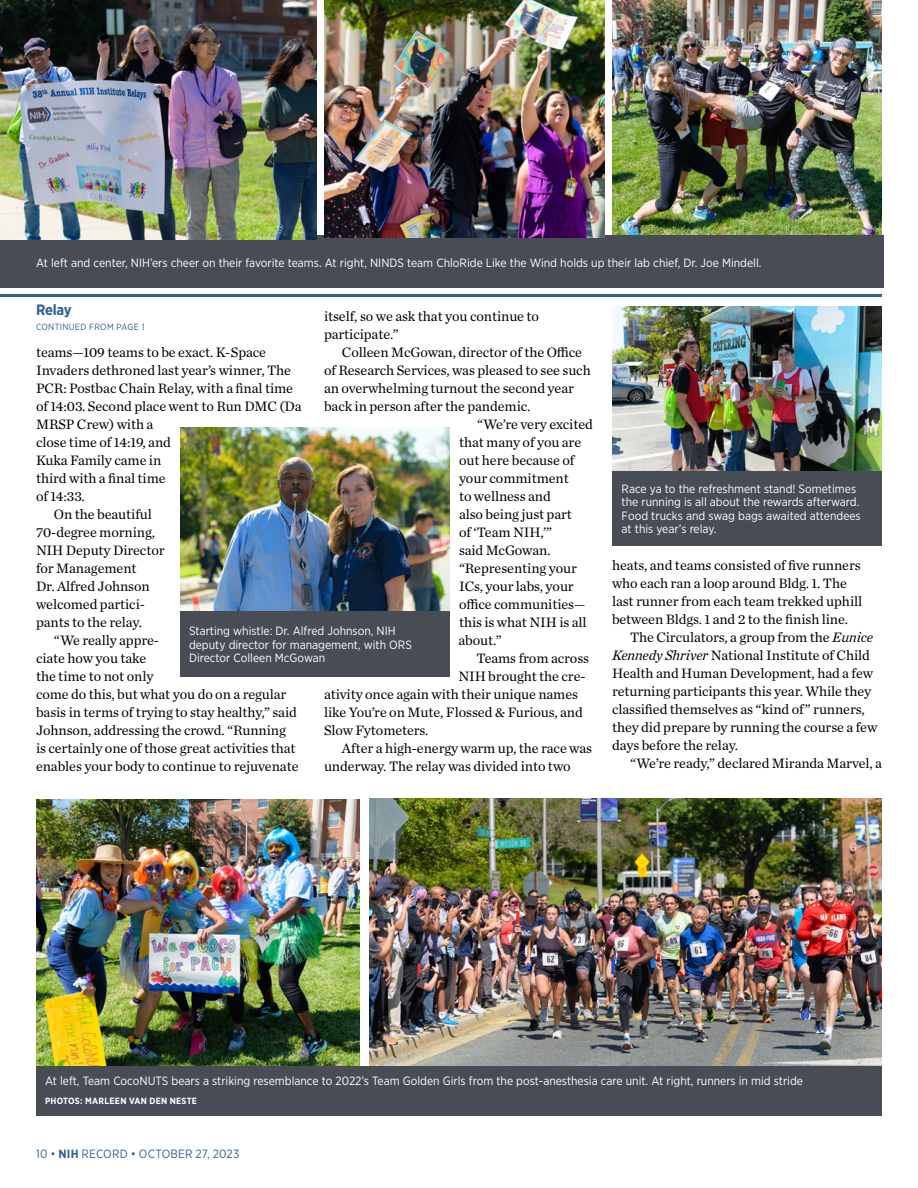
<style>
.page{position:relative;width:918px;height:1188px;background:#fff}
.page>*{position:absolute;margin:0;border:0;box-sizing:border-box;transform-origin:0 0}
.Head_2_Subheads_Body_1{font:700 15px "Gotham Narrow";letter-spacing:-.02em;color:#316094}
.Body_1{font:14.25px/18px "Chronicle Text G1";letter-spacing:-.005em;color:#000}
.Photo_caption_reverse{font:12px/13.5px "Gotham Narrow";color:#fff}
.Body_2__Briefs_and_Sidebar{font:12px "Gotham Narrow";letter-spacing:.015em;color:#316094}
.Photo_credit_reverse{font:700 9px "Gotham Narrow";letter-spacing:.03em;color:#fff}
.Page_jump{font:9px "Gotham Narrow";letter-spacing:.03em;color:#316094}
.s1{font-style:italic}
.s2{font-weight:700}
</style>
<div class="page">
<img style="left:180px;top:428px;width:270px;height:186px">
<img style="left:36px;top:799px;width:324px;height:267px">
<img style="left:369px;top:798px;width:513px;height:268px">
<hr style="left:0;top:294px;width:882px;height:3px;background:#316094">
<div style="left:36px;top:1066px;width:846px;height:50px;background:#474c55"></div>
<img style="left:612px;top:0;width:270px;height:236px">
<div style="left:180px;top:612px;width:269px;height:65px;background:#474c55"></div>
<div style="left:0;top:236px;width:883px;height:52px;background:#474c55"></div>
<img style="left:324px;top:0;width:281px;height:238px">
<img style="left:0;top:0;width:317px;height:239px">
<img style="left:612px;top:306px;width:270px;height:169px">
<div style="left:613px;top:471px;width:269px;height:74px;background:#474c55"></div>
<p class="Photo_caption_reverse" style="left:36px;top:255px;width:727px">At left and center, NIH’ers cheer on their favorite teams. At right, NINDS team ChloRide Like the Wind holds up their lab chief, Dr. Joe Mindell.</p>
<p class="Head_2_Subheads_Body_1" style="left:36px;top:300px;width:37px">Relay</p>
<p class="Page_jump" style="left:36px;top:321px;width:110px">CONTINUED FROM PAGE 1</p>
<p class="Body_1" style="left:324px;top:306px;width:217px">itself, so we ask that you continue to participate.”</p>
<p class="Body_1" style="left:324px;top:342px;width:268px;text-indent:18px">Colleen McGowan, director of the Office of Research Services, was pleased to see such an overwhelming turnout the second year back in person after the pandemic.</p>
<p class="Body_1" style="left:458px;top:414px;width:136px;text-indent:19px">“We’re very excited that many of you are out here because of your commitment<br>to wellness and<br>also being just part<br>of ‘Team NIH,’”<br>said McGowan. “Representing your<br>ICs, your labs, your office communities— this is what NIH is all about.”</p>
<p class="Body_1" style="left:476px;top:648px;width:114px">Teams from across</p>
<p class="Body_1" style="left:458px;top:666px;width:129px">NIH brought the cre-</p>
<p class="Body_1" style="left:324px;top:684px;width:256px">ativity once again with their unique names</p>
<p class="Body_1" style="left:324px;top:702px;width:260px">like You’re on Mute, Flossed &amp; Furious, and</p>
<p class="Body_1" style="left:324px;top:720px;width:106px">Slow Fytometers.</p>
<p class="Body_1" style="left:324px;top:738px;width:270px;text-indent:18px">After a high-energy warm up, the race was underway. The relay was divided into two</p>
<p class="Body_1" style="left:36px;top:342px;width:267px">teams—109 teams to be exact. K-Space<br>Invaders dethroned last year’s winner, The<br>PCR: Postbac Chain Relay, with a final time of 14:03. Second place went to Run DMC (Da<br>MRSP Crew) with a<br>close time of 14:19, and<br>Kuka Family came in<br>third with a final time<br>of 14:33.</p>
<p class="Body_1" style="left:36px;top:504px;width:130px;text-indent:18px">On the beautiful<br>70-degree morning,<br>NIH Deputy Director for Management<br>Dr. Alfred Johnson welcomed partici&shy;pants to the relay.</p>
<p class="Body_1" style="left:36px;top:630px;width:264px;text-indent:18px">“We really appre-<br>ciate how you take<br>the time to not only<br>come do this, but what you do on a regular basis in terms of trying to stay healthy,” said Johnson, addressing the crowd. “Running is certainly one of those great activities that enables your body to continue to rejuvenate</p>
<p class="Photo_caption_reverse" style="left:189px;top:624px;width:224px">Starting whistle: Dr. Alfred Johnson, NIH deputy director for management, with ORS<br>Director Colleen McGowan</p>
<p class="Photo_caption_reverse" style="left:622px;top:482px;width:241px">Race ya to the refreshment stand! Sometimes the running is all about the rewards afterward.<br>Food trucks and swag bags awaited attendees at this year’s relay.</p>
<p class="Body_1" style="left:612px;top:555px;width:252px">heats, and teams consisted of five runners who each ran a loop around Bldg. 1. The last runner from each team trekked uphill between Bldgs. 1 and 2 to the finish line.</p>
<p class="Body_1" style="left:612px;top:627px;width:267px;text-indent:18px">The Circulators, a group from the <span class="s1">Eunice Kennedy Shriver</span> National Institute of Child Health and Human Development, had a few returning participants this year. While they classified themselves as “kind of” runners, they did prepare by running the course a few days before the relay.</p>
<p class="Body_1" style="left:630px;top:753px;width:254px">“We’re ready,” declared Miranda Marvel, a</p>
<p class="Photo_caption_reverse" style="left:45px;top:1074px;width:760px">At left, Team CocoNUTS bears a striking resemblance to 2022’s Team Golden Girls from the post-anesthesia care unit. At right, runners in mid stride</p>
<p class="Photo_credit_reverse" style="left:45px;top:1095px;width:154px">PHOTOS: MARLEEN VAN DEN NESTE</p>
<p class="Body_2__Briefs_and_Sidebar" style="left:36px;top:1146px;width:205px">10 • <span class="s2">NIH</span> RECORD • OCTOBER 27, 2023</p>
</div>
